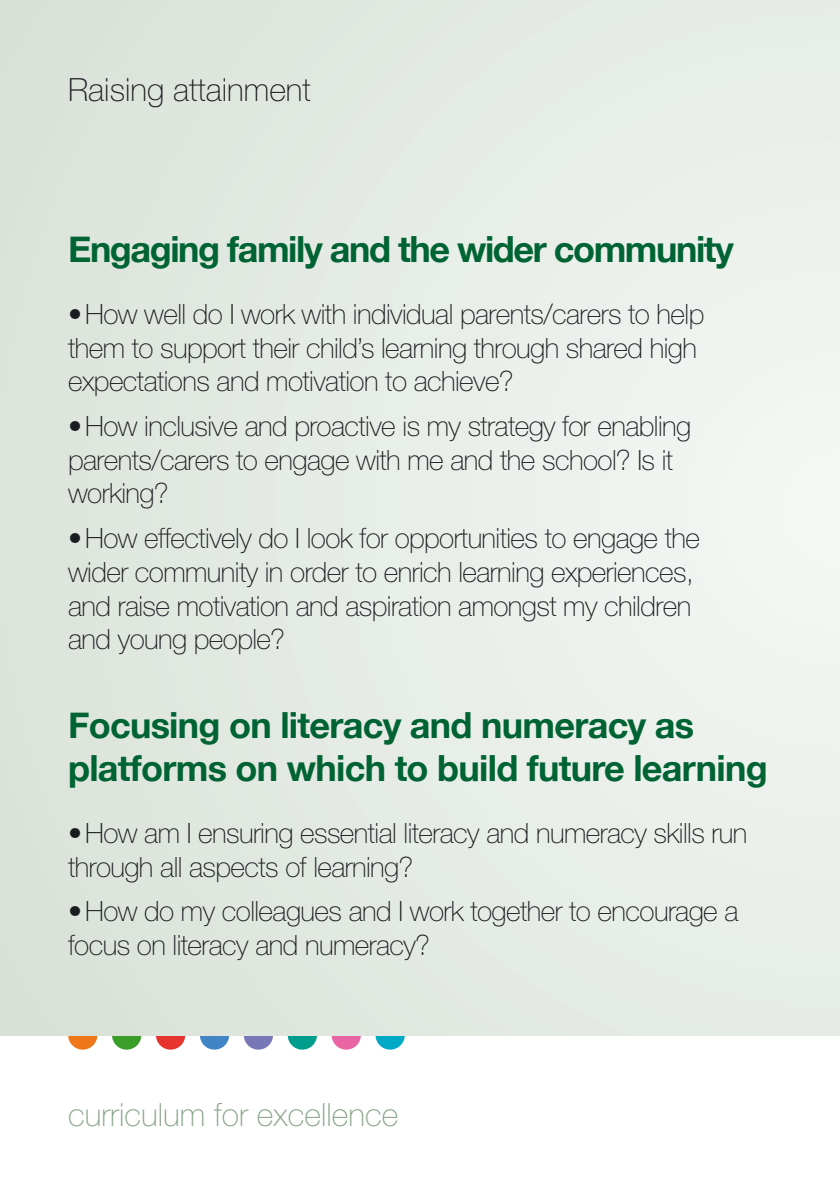
<style>
.page{position:relative;width:840px;height:1191px;background:#fff}
.page>*{position:absolute;margin:0;border:0;box-sizing:border-box;transform-origin:0 0}
.t1{font:700 36px/43.2px "Helvetica Neue";letter-spacing:-.02em;color:#006334}
.t2{font:700 36px "Helvetica Neue";letter-spacing:-.04em;color:#006334}
.t3{font:100 32px "Helvetica Neue";color:#87a488}
.t4{font:100 32px "Helvetica Neue";color:#1b1c20}
.t5{font:100 28px/33.6px "Helvetica Neue";letter-spacing:-.02em;color:#1b1c20}
</style>
<div class="page">
<div style="left:68px;top:1020px;width:29px;height:29px;background:#ee7819;border-radius:50%"></div>
<div style="left:112px;top:1020px;width:29px;height:29px;background:#3a9e29;border-radius:50%"></div>
<div style="left:156px;top:1020px;width:29px;height:29px;background:#e7342f;border-radius:50%"></div>
<div style="left:287px;top:1020px;width:30px;height:29px;background:#009d8c;border-radius:50%"></div>
<div style="left:375px;top:1020px;width:29px;height:29px;background:#00aac7;border-radius:50%"></div>
<div style="left:244px;top:1020px;width:29px;height:29px;background:#7877b7;border-radius:50%"></div>
<div style="left:331px;top:1020px;width:29px;height:29px;background:#e964a2;border-radius:50%"></div>
<div style="left:200px;top:1020px;width:29px;height:29px;background:#4285c6;border-radius:50%"></div>
<div style="left:0;top:0;width:839px;height:1035px;background:#e5ebe5"></div>
<p class="t4" style="left:68px;top:72px;width:244px">Raising attainment</p>
<p class="t2" style="left:68px;top:227px;width:666px">Engaging family and the wider community</p>
<p class="t5" style="left:68px;top:297px;width:637px">• How well do I work with individual parents/carers to help them to support their child’s learning through shared high expectations and motivation to achieve?</p>
<p class="t5" style="left:68px;top:409px;width:624px">• How inclusive and proactive is my strategy for enabling parents/carers to engage with me and the school? Is it working?</p>
<p class="t5" style="left:68px;top:521px;width:633px">• How effectively do I look for opportunities to engage the wider community in order to enrich learning experiences, and raise motivation and aspiration amongst my children and young people?</p>
<p class="t1" style="left:68px;top:702px;width:700px">Focusing on literacy and numeracy as platforms on which to build future learning</p>
<p class="t5" style="left:68px;top:816px;width:680px">• How am I ensuring essential literacy and numeracy skills run through all aspects of learning?</p>
<p class="t5" style="left:68px;top:895px;width:671px">• How do my colleagues and I work together to encourage a focus on literacy and numeracy?</p>
<p class="t3" style="left:68px;top:1097px;width:331px">curriculum for excellence</p>
</div>
